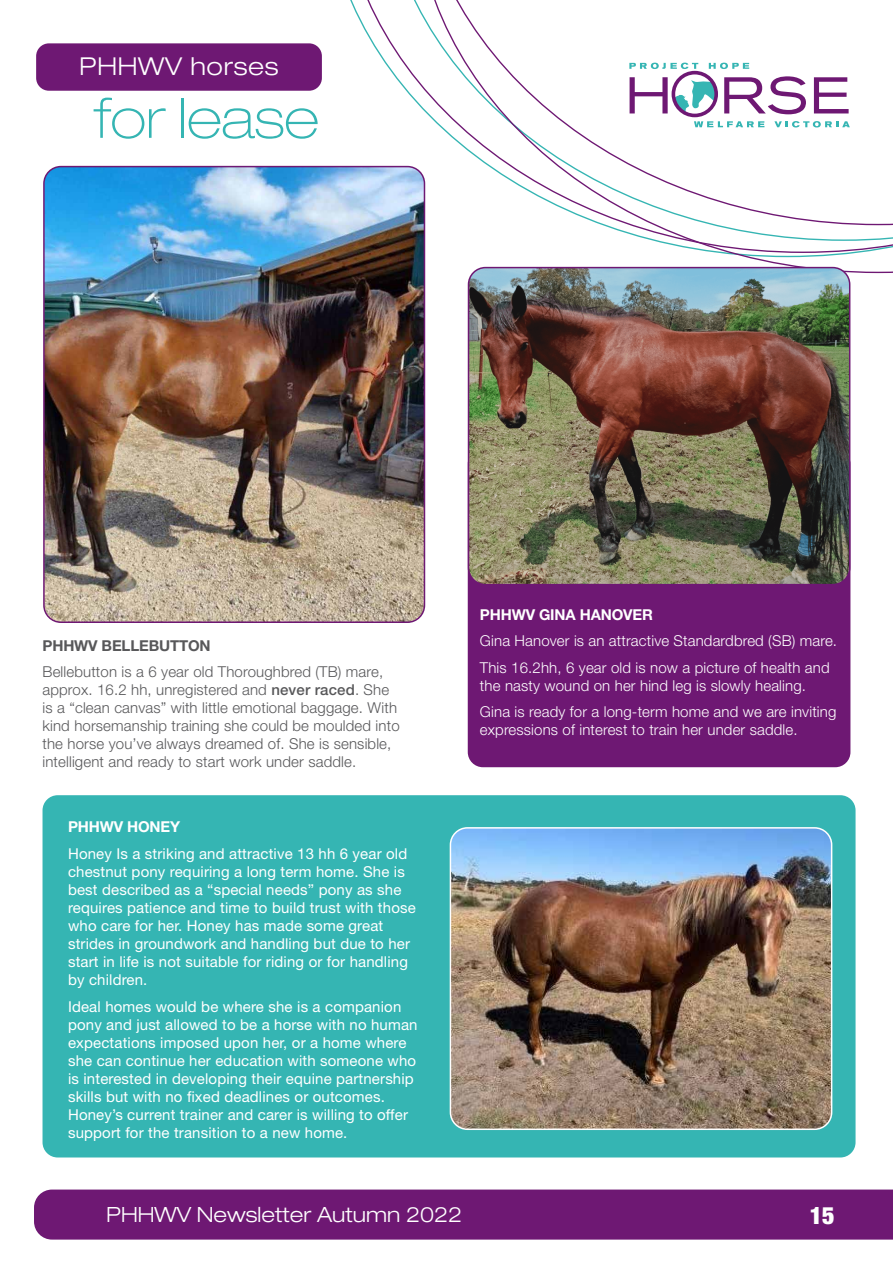
<style>
.page{position:relative;width:893px;height:1263px;background:#fff}
.page>*{position:absolute;margin:0;border:0;box-sizing:border-box;transform-origin:0 0}
.t1{font:100 expanded 55.8px "Helvetica Neue LT";color:#35b5b3}
.t2{font:300 expanded 24.75px "Helvetica Neue LT";letter-spacing:.03em;color:#fff}
.t3{font:900 condensed 24px "Helvetica Neue LT";color:#fff}
.t4{font:300 expanded 21px "Helvetica Neue LT";color:#fff}
.t5{font:15px/18px "Helvetica Neue LT";letter-spacing:.01em;color:#fff}
.t6{font:300 15px/18px "Helvetica Neue LT";letter-spacing:.01em;color:#58585a}
.t7{font:300 15px/26.5px "Helvetica Neue LT";letter-spacing:.01em;color:#fff}
.t8{font:700 15px "Helvetica Neue LT";letter-spacing:-.01em;color:#fff}
.t9{font:700 15px "Helvetica Neue LT";letter-spacing:-.01em;color:#58585a}
.s1{font-weight:500}
</style>
<div class="page">
<div style="left:34px;top:1189px;width:859px;height:50px;background:#6e1873"></div>
<div style="left:43px;top:795px;width:812px;height:362px;background:#35b5b3;border-radius:15px"></div>
<div style="left:468px;top:449px;width:382px;height:318px;background:#6e1873;border-radius:15px"></div>
<svg style="left:413px;top:0;width:480px;height:273px"></svg>
<div style="left:36px;top:43px;width:286px;height:48px;background:#6e1873;border-radius:13px"></div>
<img style="left:46px;top:167px;width:378px;height:455px">
<div style="left:43px;top:166px;width:382px;height:457px;border:2px solid #6e1873;border-radius:17px"></div>
<img style="left:468px;top:268px;width:382px;height:314px">
<div style="left:468px;top:267px;width:382px;height:318px;border:2px solid #6e1873;border-radius:17px"></div>
<img style="left:450px;top:828px;width:382px;height:301px">
<div style="left:450px;top:827px;width:382px;height:303px;border:2px solid #fff;border-radius:17px"></div>
<svg style="left:630px;top:77px;width:38px;height:36px"></svg>
<svg style="left:724px;top:76px;width:82px;height:38px"></svg>
<svg style="left:814px;top:77px;width:35px;height:36px"></svg>
<svg style="left:694px;top:121px;width:70px;height:6px"></svg>
<svg style="left:774px;top:121px;width:76px;height:6px"></svg>
<svg style="left:629px;top:63px;width:69px;height:6px"></svg>
<svg style="left:709px;top:63px;width:40px;height:6px"></svg>
<svg style="left:674px;top:80px;width:42px;height:33px"></svg>
<div style="left:672px;top:71px;width:46px;height:46px;border:4px solid #6e1873;border-radius:50%"></div>
<h2 class="t2" style="left:79px;top:51px;width:201px">PHHWV horses</h2>
<h1 class="t1" style="left:94px;top:85px;width:226px">for lease</h1>
<p class="t9" style="left:43px;top:636px;width:170px">PHHWV BELLEBUTTON</p>
<p class="t6" style="left:43px;top:662px;width:359px">Bellebutton is a 6 year old Thoroughbred (TB) mare, approx. 16.2 hh, unregistered and <span class="s1">never raced</span>. She is a “clean canvas” with little emotional baggage. With kind horsemanship training she could be moulded into the horse you’ve always dreamed of. She is sensible, intelligent and ready to start work under saddle.</p>
<p class="t8" style="left:68px;top:818px;width:114px">PHHWV HONEY</p>
<p class="t5" style="left:68px;top:844px;width:349px">Honey Is a striking and attractive 13 hh 6 year old chestnut pony requiring a long term home. She is best described as a “special needs” pony as she requires patience and time to build trust with those who care for her. Honey has made some great strides in groundwork and handling but due to her start in life is not suitable for riding or for handling by children.</p>
<p class="t5" style="left:68px;top:997px;width:351px">Ideal homes would be where she is a companion pony and just allowed to be a horse with no human expectations imposed upon her, or a home where she can continue her education with someone who is interested in developing their equine partnership skills but with no fixed deadlines or outcomes.<br>Honey’s current trainer and carer is willing to offer support for the transition to a new home.</p>
<p class="t8" style="left:480px;top:605px;width:175px">PHHWV GINA HANOVER</p>
<p class="t7" style="left:480px;top:627px;width:359px">Gina Hanover is an attractive Standardbred (SB) mare.<br>This 16.2hh, 6 year old is now a picture of health and</p>
<p class="t7" style="left:480px;top:672px;width:358px">the nasty wound on her hind leg is slowly healing.<br>Gina is ready for a long-term home and we are inviting</p>
<p class="t7" style="left:480px;top:716px;width:319px">expressions of interest to train her under saddle.</p>
<h3 class="t4" style="left:106px;top:1202px;width:357px">PHHWV Newsletter Autumn 2022</h3>
<h3 class="t3" style="left:810px;top:1201px;width:26px">15</h3>
</div>
